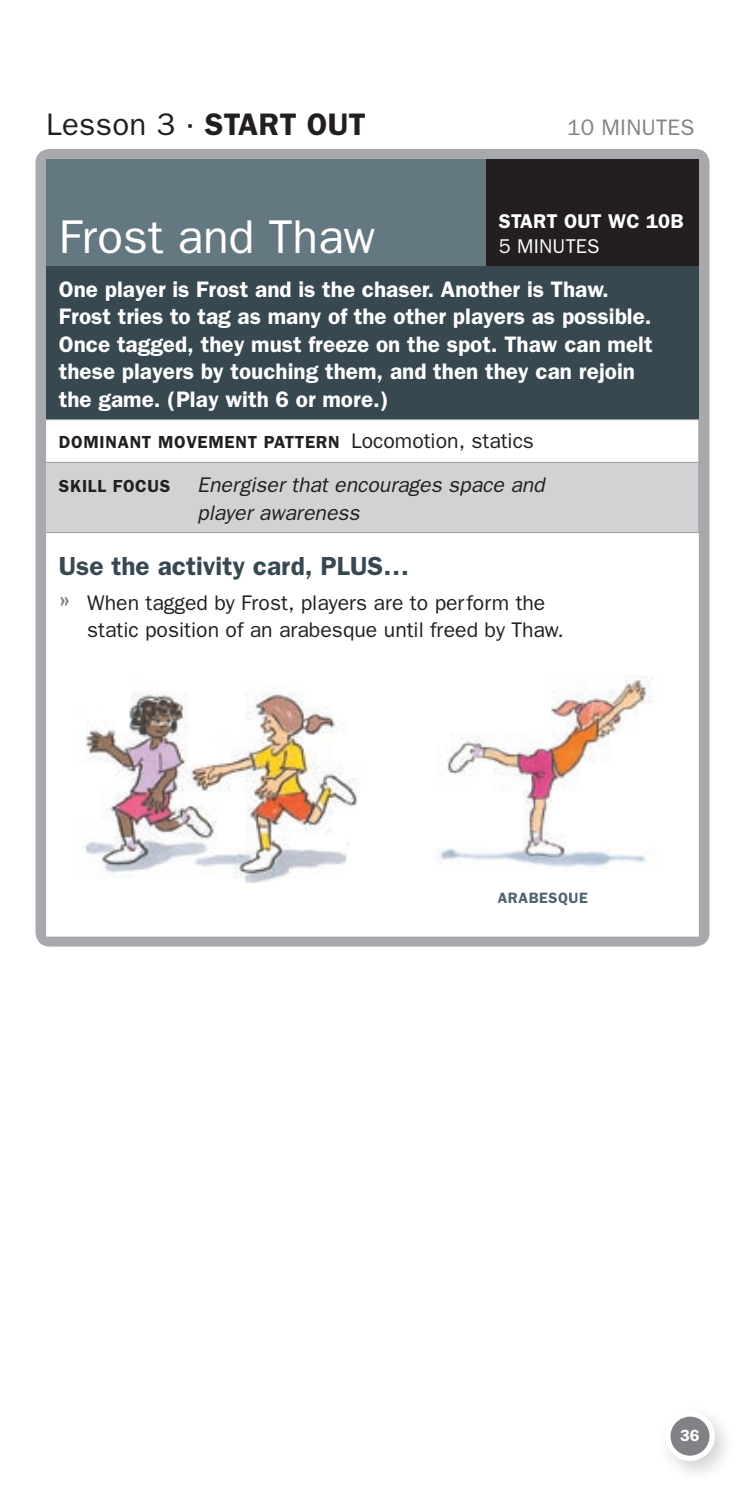
<style>
.page{position:relative;width:745px;height:1489px;background:#fff}
.page>*{position:absolute;margin:0;border:0;box-sizing:border-box;transform-origin:0 0}
.t1{font:47.5px "Franklin Gothic";color:#fff}
.t2{font:31.25px "Franklin Gothic";letter-spacing:.01em;color:#231f20}
.t3{font:600 26.25px "Franklin Gothic";color:#374851}
.t4{font:600 22.5px/27.5px "Franklin Gothic";color:#fff}
.t5{font:22.5px "Franklin Gothic";color:#808285}
.t6{font:21.25px/27.5px "Franklin Gothic";color:#231f20}
.t7{font:italic 21.25px/27.5px "Franklin Gothic";color:#231f20}
.t8{font:600 20px "Franklin Gothic";letter-spacing:.01em;color:#fff}
.t9{font:20px "Franklin Gothic";color:#fff}
.t10{font:600 17.5px "Franklin Gothic";letter-spacing:.04em;color:#231f20}
.t11{font:600 16.25px "Franklin Gothic";color:#fff}
.t12{font:600 15px "Franklin Gothic";letter-spacing:.04em;color:#4d636e}
.s1{font-weight:600}
.s2{font-weight:400;font-size:21.25px}
.s3{font-weight:600;font-size:30px;color:#808285}
</style>
<div class="page">
<div style="left:35px;top:149px;width:674px;height:797px;background:#a8a9ad;border-radius:14px"></div>
<div style="left:46px;top:159px;width:439px;height:107px;background:#647882"></div>
<div style="left:485px;top:159px;width:213px;height:107px;background:#231f20"></div>
<div style="left:46px;top:266px;width:652px;height:153px;background:#374851"></div>
<div style="left:46px;top:420px;width:652px;height:516px;background:#fff"></div>
<div style="left:46px;top:462px;width:652px;height:70px;background:#d1d2d4"></div>
<hr style="left:698px;top:462px;width:1px;height:70px;background:#9d9fa2">
<hr style="left:46px;top:532px;width:439px;height:1px;background:#9d9fa2">
<hr style="left:485px;top:532px;width:213px;height:1px;background:#9d9fa2">
<hr style="left:46px;top:419px;width:439px;height:1px;background:#9d9fa2">
<hr style="left:485px;top:419px;width:213px;height:1px;background:#9d9fa2">
<hr style="left:698px;top:420px;width:1px;height:42px;background:#9d9fa2">
<hr style="left:46px;top:462px;width:439px;height:1px;background:#9d9fa2">
<hr style="left:485px;top:462px;width:213px;height:1px;background:#9d9fa2">
<img style="left:73px;top:677px;width:307px;height:221px">
<img style="left:436px;top:675px;width:221px;height:196px">
<div style="left:656px;top:1402px;width:88px;height:86px;background:#231f20;opacity:.2"></div>
<div style="left:664px;top:1411px;width:50px;height:49px;background:#fff;border-radius:50%"></div>
<div style="left:670px;top:1416px;width:39px;height:39px;background:#808285;border-radius:50%"></div>
<h2 class="t2" style="left:46px;top:106px;width:281px">Lesson 3 · <span class="s1">START OUT</span></h2>
<p class="t5" style="left:566px;top:114px;width:49px">10 minutes</p>
<h1 class="t1" style="left:59px;top:210px;width:318px">Frost and Thaw</h1>
<p class="t8" style="left:498px;top:209px;width:79px">START OUT</p>
<p class="t8" style="left:607px;top:209px;width:77px">WC 10B</p>
<p class="t9" style="left:498px;top:235px;width:31px">5 minutes</p>
<p class="t4" style="left:59px;top:275px;width:595px">One player is Frost and is the chaser. Another is Thaw.<br>Frost tries to tag as many of the other players as possible.<br>Once tagged, they must freeze on the spot. Thaw can melt these players by touching them, and then they can rejoin the game. (Play with 6 or more.)</p>
<p class="t10" style="left:59px;top:432px;width:476px">Dominant Movement Pattern <span class="s2">Locomotion, statics</span></p>
<p class="t10" style="left:59px;top:476px;width:32px">Skill</p>
<p class="t10" style="left:113px;top:476px;width:59px">Focus</p>
<p class="t7" style="left:197px;top:471px;width:349px">Energiser that encourages space and player awareness</p>
<p class="t3" style="left:59px;top:550px;width:352px">Use the activity card, PLUS …</p>
<p class="t6" style="left:87px;top:588px;width:478px;text-indent:-28px"><span class="s3">»</span> When tagged by Frost, players are to perform the static position of an arabesque until freed by Thaw.</p>
<p class="t12" style="left:497px;top:889px;width:32px">arabe</p>
<p class="t12" style="left:548px;top:889px;width:39px">sque</p>
<p class="t11" style="left:679px;top:1425px;width:21px">36</p>
</div>
